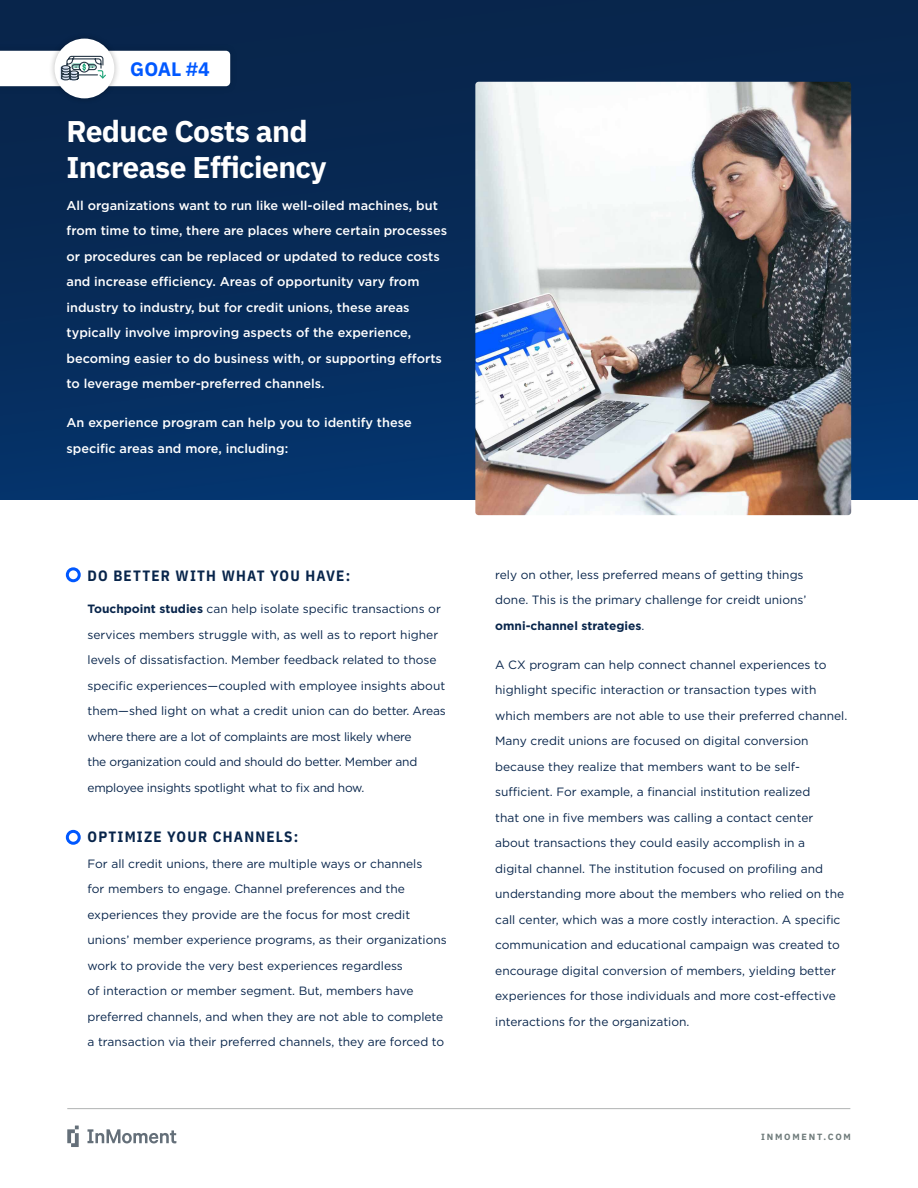
<style>
.page{position:relative;width:918px;height:1188px;background:#fff}
.page>*{position:absolute;margin:0;border:0;box-sizing:border-box;transform-origin:0 0}
.t1{font:700 30px/36px "IBM Plex Sans";letter-spacing:-.02em;color:#fff}
.t2{font:700 19.5px "IBM Plex Sans";color:#0058ff}
.t3{font:700 15px "IBM Plex Sans Cond";letter-spacing:.08em;color:#08254b}
.t4{font:500 12.75px/25.5px "Gotham";color:#fff}
.t5{font:12px/25.5px "Gotham";color:#08254b}
.t6{font:700 9px "IBM Plex Sans";letter-spacing:.2em;color:#707c7c}
.s1{font-weight:700}
</style>
<div class="page">
<hr style="left:67px;top:1108px;width:783px;height:1px;background:#b0b3b3">
<svg style="left:67px;top:1126px;width:12px;height:21px"></svg>
<svg style="left:88px;top:1129px;width:88px;height:14px"></svg>
<div style="left:0;top:0;width:918px;height:500px;background:linear-gradient(to bottom,#092347,#05346c)"></div>
<div style="left:66px;top:567px;width:15px;height:15px;border:3px solid #0058ff;border-radius:50%"></div>
<div style="left:66px;top:830px;width:15px;height:15px;border:3px solid #0058ff;border-radius:50%"></div>
<div style="left:0;top:43px;width:239px;height:51px;background:#000;opacity:.13"></div>
<div style="left:48px;top:33px;width:72px;height:71px;background:#000;opacity:.24"></div>
<div style="left:55px;top:39px;width:59px;height:59px;background:#fff;border-radius:50%"></div>
<img style="left:475px;top:82px;width:376px;height:433px">
<svg style="left:0;top:51px;width:230px;height:35px"></svg>
<h2 class="t2" style="left:130px;top:53px;width:81px">GOAL #4</h2>
<h1 class="t1" style="left:67px;top:111px;width:262px">Reduce Costs and<br>Increase Efficiency</h1>
<p class="t4" style="left:67px;top:192px;width:382px">All organizations want to run like well-oiled machines, but from time to time, there are places where certain processes or procedures can be replaced or updated to reduce costs and increase efficiency. Areas of opportunity vary from industry to industry, but for credit unions, these areas typically involve improving aspects of the experience, becoming easier to do business with, or supporting efforts to leverage member-preferred channels.</p>
<p class="t4" style="left:67px;top:410px;width:347px">An experience program can help you to identify these specific areas and more, including:</p>
<p class="t3" style="left:88px;top:564px;width:264px">DO BETTER WITH WHAT YOU HAVE:</p>
<p class="t5" style="left:88px;top:596px;width:360px"><span class="s1">Touchpoint studies</span> can help isolate specific transactions or services members struggle with, as well as to report higher levels of dissatisfaction. Member feedback related to those specific experiences—coupled with employee insights about them—shed light on what a credit union can do better. Areas where there are a lot of complaints are most likely where<br>the organization could and should do better. Member and employee insights spotlight what to fix and how.</p>
<p class="t3" style="left:88px;top:825px;width:212px">OPTIMIZE YOUR CHANNELS:</p>
<p class="t5" style="left:88px;top:851px;width:361px">For all credit unions, there are multiple ways or channels<br>for members to engage. Channel preferences and the experiences they provide are the focus for most credit unions’ member experience programs, as their organizations work to provide the very best experiences regardless<br>of interaction or member segment. But, members have preferred channels, and when they are not able to complete a transaction via their preferred channels, they are forced to</p>
<p class="t5" style="left:495px;top:562px;width:313px">rely on other, less preferred means of getting things done. This is the primary challenge for creidt unions’ <span class="s1">omni-channel strategies</span>.</p>
<p class="t5" style="left:495px;top:652px;width:354px">A CX program can help connect channel experiences to highlight specific interaction or transaction types with which members are not able to use their preferred channel.<br>Many credit unions are focused on digital conversion because they realize that members want to be self&shy;sufficient. For example, a financial institution realized<br>that one in five members was calling a contact center about transactions they could easily accomplish in a<br>digital channel. The institution focused on profiling and understanding more about the members who relied on the call center, which was a more costly interaction. A specific communication and educational campaign was created to encourage digital conversion of members, yielding better experiences for those individuals and more cost-effective interactions for the organization.</p>
<p class="t6" style="left:761px;top:1129px;width:91px">INMOMENT.COM</p>
</div>
